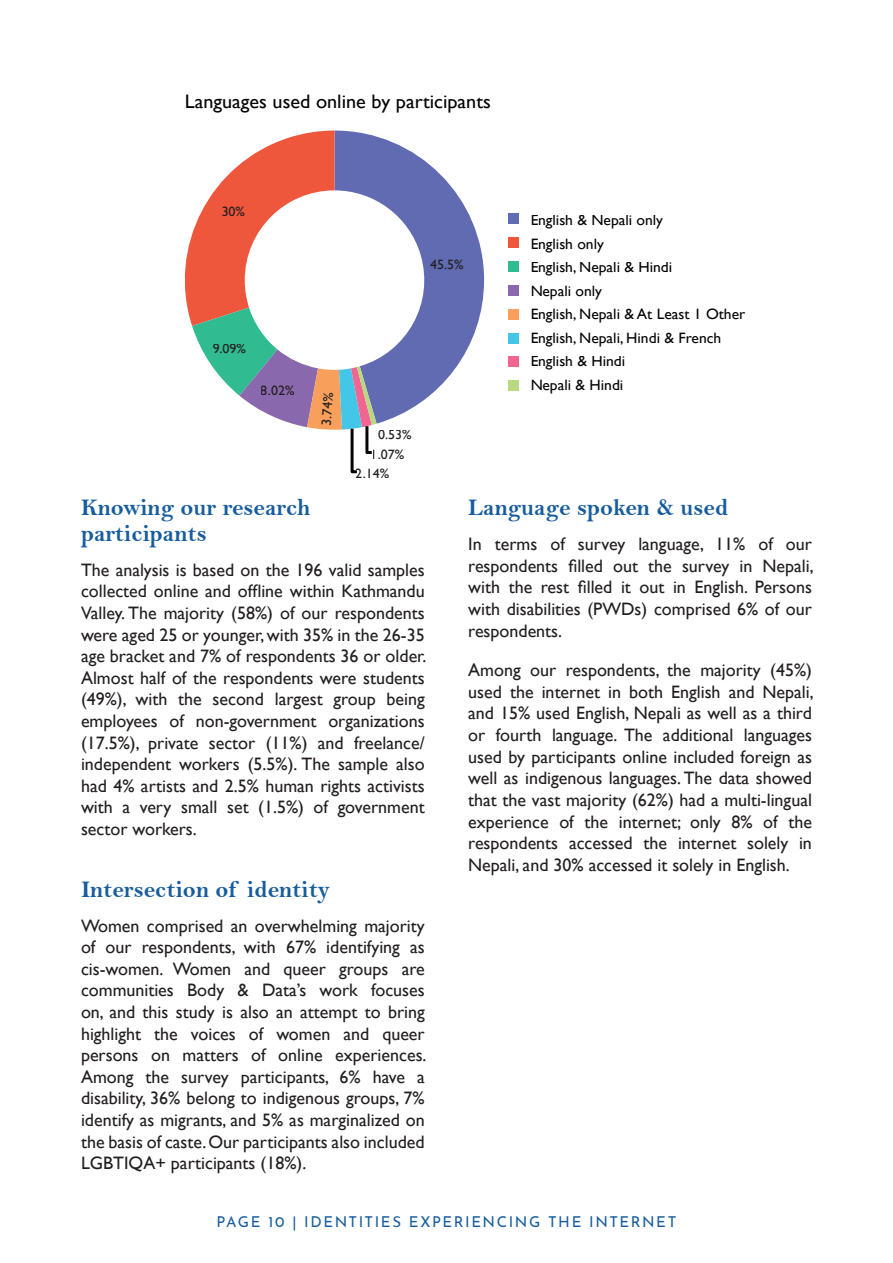
<style>
.page{position:relative;width:893px;height:1263px;background:#fff}
.page>*{position:absolute;margin:0;border:0;box-sizing:border-box;transform-origin:0 0}
.Subheading_in_Sectio{font:24px/25.5px "Bell MT Bold";color:#175d9e}
.t1{font:19.5px "Gill Sans";color:#050504;scale:1.04 1}
.DoubleColumnText{font:18px/21.6px "Gill Sans";color:#231f20;text-align:justify}
.t2{font:15px/23.5px "Gill Sans";color:#050504;scale:1.04 1}
.t3{font:15px "Josefin Sans";letter-spacing:.1em;color:#175d9e}
.t4{font:13.5px "Gill Sans";color:#231f20;scale:1.04 1}
</style>
<div class="page">
<svg style="left:184px;top:131px;width:300px;height:343px"></svg>
<div style="left:508px;top:213px;width:11px;height:11px;background:#606bb2"></div>
<div style="left:508px;top:237px;width:11px;height:11px;background:#ef573c"></div>
<div style="left:508px;top:261px;width:11px;height:11px;background:#31bb90"></div>
<div style="left:508px;top:285px;width:11px;height:11px;background:#8a68ad"></div>
<div style="left:508px;top:309px;width:11px;height:10px;background:#f8a05b"></div>
<div style="left:508px;top:333px;width:11px;height:10px;background:#44c6e8"></div>
<div style="left:508px;top:356px;width:11px;height:11px;background:#f16691"></div>
<div style="left:508px;top:380px;width:11px;height:11px;background:#b8d881"></div>
<p class="t1" style="left:185px;top:90px;width:296px">Languages used online by participants</p>
<p class="t4" style="left:222px;top:203px;width:24px">30%</p>
<p class="t4" style="left:430px;top:257px;width:34px">45.5%</p>
<p class="t4" style="left:213px;top:341px;width:34px">9.09%</p>
<p class="t4" style="left:261px;top:382px;width:34px">8.02%</p>
<p class="t4" style="left:318px;top:425px;width:34px;rotate:-86deg">3.74%</p>
<p class="t4" style="left:378px;top:427px;width:34px">0.53%</p>
<p class="t4" style="left:371px;top:446px;width:34px">1.07%</p>
<p class="t4" style="left:356px;top:465px;width:34px">2.14%</p>
<p class="t2" style="left:530px;top:209px;width:208px">English &amp; Nepali only<br>English only<br>English, Nepali &amp; Hindi<br>Nepali only<br>English, Nepali &amp; At Least 1 Other<br>English, Nepali, Hindi &amp; French<br>English &amp; Hindi<br>Nepali &amp; Hindi</p>
<p class="Subheading_in_Sectio" style="left:81px;top:495px;width:231px">Knowing our research participants</p>
<p class="DoubleColumnText" style="left:81px;top:559px;width:347px">The analysis is based on the 196 valid samples collected online and offline within Kathmandu Valley. The majority (58%) of our respondents were aged 25 or younger, with 35% in the 26-35 age bracket and 7% of respondents 36 or older.<br>Almost half of the respondents were students (49%), with the second largest group being employees of non-government organizations (17.5%), private sector (11%) and freelance/ independent workers (5.5%). The sample also had 4% artists and 2.5% human rights activists with a very small set (1.5%) of government sector workers.</p>
<p class="Subheading_in_Sectio" style="left:81px;top:876px;width:250px">Intersection of identity</p>
<p class="DoubleColumnText" style="left:81px;top:915px;width:347px">Women comprised an overwhelming majority of our respondents, with 67% identifying as cis-women. Women and queer groups are communities Body &amp; Data’s work focuses on, and this study is also an attempt to bring highlight the voices of women and queer persons on matters of online experiences.<br>Among the survey participants, 6% have a disability, 36% belong to indigenous groups, 7% identify as migrants, and 5% as marginalized on the basis of caste. Our participants also included LGBTIQA+ participants (18%).</p>
<p class="Subheading_in_Sectio" style="left:468px;top:495px;width:261px">Language spoken &amp; used</p>
<p class="DoubleColumnText" style="left:468px;top:534px;width:347px">In terms of survey language, 11% of our respondents filled out the survey in Nepali, with the rest filled it out in English. Persons with disabilities (PWDs) comprised 6% of our respondents.</p>
<p class="DoubleColumnText" style="left:468px;top:660px;width:347px">Among our respondents, the majority (45%) used the internet in both English and Nepali, and 15% used English, Nepali as well as a third or fourth language. The additional languages used by participants online included foreign as well as indigenous languages. The data showed that the vast majority (62%) had a multi-lingual experience of the internet; only 8% of the respondents accessed the internet solely in Nepali, and 30% accessed it solely in English.</p>
<p class="t3" style="left:217px;top:1209px;width:461px">PAGE 10 | IDENTITIES EXPERIENCING THE INTERNET</p>
</div>
